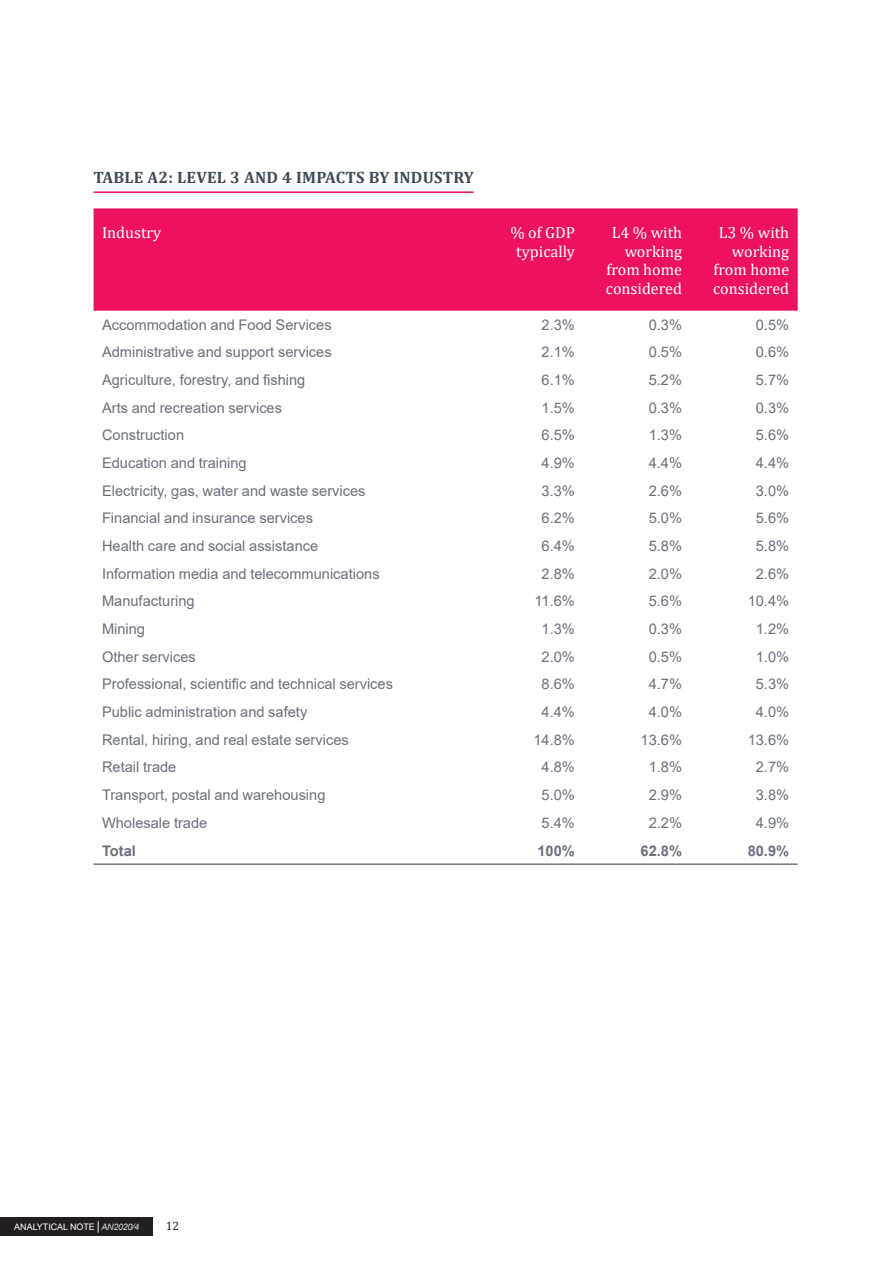
<style>
.page{position:relative;width:893px;height:1263px;background:#fff}
.page>*{position:absolute;margin:0;border:0;box-sizing:border-box;transform-origin:0 0}
.Graph_heading{font:700 16.5px "Cambria";letter-spacing:.015em;color:#3d4b58}
.TAble_head{font:16.2px/18.6px "Cambria";color:#fff;text-align:right}
.table_copy{font:14.7px "Arial";color:#6a6f7b}
.table_copy-2{font:700 14.7px "Arial";color:#6a6f7b}
.t1{font:12px "Cambria Math";color:#231f20}
.t2{font:9px "Arial";letter-spacing:-.005em;color:#fff}
.s1{font-size:12px}
.s2{font-style:italic;color:#dadcdd}
</style>
<div class="page">
<div style="left:0;top:1218px;width:153px;height:18px;background:#231f20"></div>
<hr style="left:94px;top:191px;width:380px;height:2px;background:#ed1160">
<div style="left:94px;top:208px;width:704px;height:103px;background:#ed1160"></div>
<hr style="left:94px;top:863px;width:382px;height:2px;background:#3d4b58">
<hr style="left:476px;top:863px;width:107px;height:2px;background:#3d4b58">
<hr style="left:583px;top:863px;width:107px;height:2px;background:#3d4b58">
<hr style="left:690px;top:863px;width:108px;height:2px;background:#3d4b58">
<p class="Graph_heading" style="left:94px;top:166px;width:382px">TABLE A2: LEVEL 3 AND 4 IMPACTS BY INDUSTRY</p>
<p class="TAble_head" style="left:102px;top:223px;width:61px">Industry</p>
<p class="TAble_head" style="left:510px;top:223px;width:66px;text-align:center">% of GDP typically</p>
<p class="TAble_head" style="left:606px;top:223px;width:78px">L4 % with working from home considered</p>
<p class="TAble_head" style="left:713px;top:223px;width:78px">L3 % with working from home considered</p>
<p class="table_copy" style="left:102px;top:314px;width:231px">Accommodation and Food Services</p>
<p class="table_copy" style="left:542px;top:314px;width:35px">2.3%</p>
<p class="table_copy" style="left:649px;top:314px;width:35px">0.3%</p>
<p class="table_copy" style="left:756px;top:314px;width:35px">0.5%</p>
<p class="table_copy" style="left:102px;top:342px;width:231px">Administrative and support services</p>
<p class="table_copy" style="left:542px;top:342px;width:35px">2.1%</p>
<p class="table_copy" style="left:649px;top:342px;width:35px">0.5%</p>
<p class="table_copy" style="left:756px;top:342px;width:35px">0.6%</p>
<p class="table_copy" style="left:102px;top:370px;width:205px">Agriculture, forestry, and fishing</p>
<p class="table_copy" style="left:542px;top:370px;width:35px">6.1%</p>
<p class="table_copy" style="left:649px;top:370px;width:35px">5.2%</p>
<p class="table_copy" style="left:756px;top:370px;width:35px">5.7%</p>
<p class="table_copy" style="left:102px;top:397px;width:182px">Arts and recreation services</p>
<p class="table_copy" style="left:542px;top:397px;width:35px">1.5%</p>
<p class="table_copy" style="left:649px;top:397px;width:35px">0.3%</p>
<p class="table_copy" style="left:756px;top:397px;width:35px">0.3%</p>
<p class="table_copy" style="left:102px;top:425px;width:84px">Construction</p>
<p class="table_copy" style="left:542px;top:425px;width:35px">6.5%</p>
<p class="table_copy" style="left:649px;top:425px;width:35px">1.3%</p>
<p class="table_copy" style="left:756px;top:425px;width:35px">5.6%</p>
<p class="table_copy" style="left:102px;top:453px;width:146px">Education and training</p>
<p class="table_copy" style="left:542px;top:453px;width:35px">4.9%</p>
<p class="table_copy" style="left:649px;top:453px;width:35px">4.4%</p>
<p class="table_copy" style="left:756px;top:453px;width:35px">4.4%</p>
<p class="table_copy" style="left:102px;top:480px;width:265px">Electricity, gas, water and waste services</p>
<p class="table_copy" style="left:542px;top:480px;width:35px">3.3%</p>
<p class="table_copy" style="left:649px;top:480px;width:35px">2.6%</p>
<p class="table_copy" style="left:756px;top:480px;width:35px">3.0%</p>
<p class="table_copy" style="left:102px;top:508px;width:212px">Financial and insurance services</p>
<p class="table_copy" style="left:542px;top:508px;width:35px">6.2%</p>
<p class="table_copy" style="left:649px;top:508px;width:35px">5.0%</p>
<p class="table_copy" style="left:756px;top:508px;width:35px">5.6%</p>
<p class="table_copy" style="left:102px;top:536px;width:218px">Health care and social assistance</p>
<p class="table_copy" style="left:542px;top:536px;width:35px">6.4%</p>
<p class="table_copy" style="left:649px;top:536px;width:35px">5.8%</p>
<p class="table_copy" style="left:756px;top:536px;width:35px">5.8%</p>
<p class="table_copy" style="left:102px;top:563px;width:279px">Information media and telecommunications</p>
<p class="table_copy" style="left:542px;top:563px;width:35px">2.8%</p>
<p class="table_copy" style="left:649px;top:563px;width:35px">2.0%</p>
<p class="table_copy" style="left:756px;top:563px;width:35px">2.6%</p>
<p class="table_copy" style="left:102px;top:591px;width:94px">Manufacturing</p>
<p class="table_copy" style="left:534px;top:591px;width:42px">11.6%</p>
<p class="table_copy" style="left:649px;top:591px;width:35px">5.6%</p>
<p class="table_copy" style="left:748px;top:591px;width:43px">10.4%</p>
<p class="table_copy" style="left:102px;top:619px;width:45px">Mining</p>
<p class="table_copy" style="left:542px;top:619px;width:35px">1.3%</p>
<p class="table_copy" style="left:649px;top:619px;width:35px">0.3%</p>
<p class="table_copy" style="left:756px;top:619px;width:35px">1.2%</p>
<p class="table_copy" style="left:102px;top:646px;width:95px">Other services</p>
<p class="table_copy" style="left:542px;top:646px;width:35px">2.0%</p>
<p class="table_copy" style="left:649px;top:646px;width:35px">0.5%</p>
<p class="table_copy" style="left:756px;top:646px;width:35px">1.0%</p>
<p class="table_copy" style="left:102px;top:674px;width:293px">Professional, scientific and technical services</p>
<p class="table_copy" style="left:542px;top:674px;width:35px">8.6%</p>
<p class="table_copy" style="left:649px;top:674px;width:35px">4.7%</p>
<p class="table_copy" style="left:756px;top:674px;width:35px">5.3%</p>
<p class="table_copy" style="left:102px;top:702px;width:207px">Public administration and safety</p>
<p class="table_copy" style="left:542px;top:702px;width:35px">4.4%</p>
<p class="table_copy" style="left:649px;top:702px;width:35px">4.0%</p>
<p class="table_copy" style="left:756px;top:702px;width:35px">4.0%</p>
<p class="table_copy" style="left:102px;top:729px;width:248px">Rental, hiring, and real estate services</p>
<p class="table_copy" style="left:533px;top:729px;width:43px">14.8%</p>
<p class="table_copy" style="left:641px;top:729px;width:43px">13.6%</p>
<p class="table_copy" style="left:748px;top:729px;width:43px">13.6%</p>
<p class="table_copy" style="left:102px;top:757px;width:76px">Retail trade</p>
<p class="table_copy" style="left:542px;top:757px;width:35px">4.8%</p>
<p class="table_copy" style="left:649px;top:757px;width:35px">1.8%</p>
<p class="table_copy" style="left:756px;top:757px;width:35px">2.7%</p>
<p class="table_copy" style="left:102px;top:785px;width:225px">Transport, postal and warehousing</p>
<p class="table_copy" style="left:542px;top:785px;width:35px">5.0%</p>
<p class="table_copy" style="left:649px;top:785px;width:35px">2.9%</p>
<p class="table_copy" style="left:756px;top:785px;width:35px">3.8%</p>
<p class="table_copy" style="left:102px;top:813px;width:107px">Wholesale trade</p>
<p class="table_copy" style="left:542px;top:813px;width:35px">5.4%</p>
<p class="table_copy" style="left:649px;top:813px;width:35px">2.2%</p>
<p class="table_copy" style="left:756px;top:813px;width:35px">4.9%</p>
<p class="table_copy-2" style="left:102px;top:840px;width:35px">Total</p>
<p class="table_copy-2" style="left:537px;top:840px;width:39px">100%</p>
<p class="table_copy-2" style="left:641px;top:840px;width:43px">62.8%</p>
<p class="table_copy-2" style="left:748px;top:840px;width:43px">80.9%</p>
<p class="t2" style="left:14px;top:1221px;width:126px">ANALYTICAL NOTE <span class="s1">|</span> <span class="s2">AN2020/4</span></p>
<p class="t1" style="left:166px;top:1219px;width:15px">12</p>
</div>
